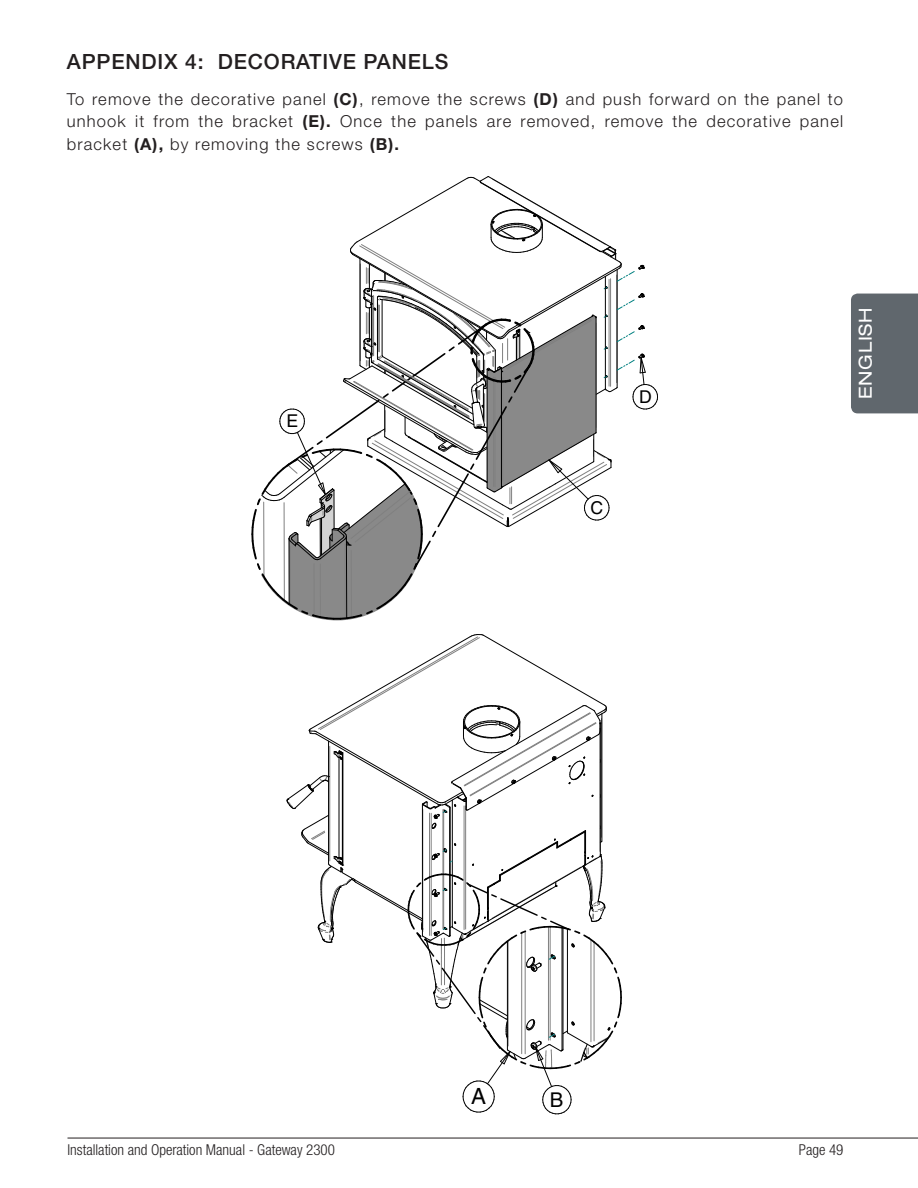
<style>
.page{position:relative;width:918px;height:1188px;background:#fff}
.page>*{position:absolute;margin:0;border:0;box-sizing:border-box;transform-origin:0 0}
.t1{font:22.35px "Helvetica LT Std";color:#000}
.t2{font:500 21px "Helvetica Neue LT Std";letter-spacing:.04em;color:#231f20}
.t3{font:20.4px "Helvetica LT Std";color:#000}
.t4{font:expanded 18px "Helvetica Neue LT Std";letter-spacing:.04em;color:#fff}
.t5{font:17.7px "Helvetica LT Std";color:#000}
.Standard_Espacé{font:300 16.5px/22.5px "Helvetica Neue LT Std";letter-spacing:.07em;color:#231f20;text-align:justify}
.t6{font:300 condensed 15px "Helvetica Neue LT Std";color:#231f20}
.s1{font-weight:700}
</style>
<div class="page">
<hr style="left:68px;top:1138px;width:850px;height:1px;background:#231f20">
<div style="left:851px;top:294px;width:67px;height:119px;background:#60676d"></div>
<svg style="left:251px;top:176px;width:407px;height:445px"></svg>
<svg style="left:287px;top:634px;width:335px;height:480px"></svg>
<p class="t2" style="left:67px;top:49px;width:29px">APPENDI</p>
<p class="t2" style="left:164px;top:49px;width:286px">X 4: DECORATIVE PANELS</p>
<p class="Standard_Espacé" style="left:67px;top:88px;width:778px">To remove the decorative panel <span class="s1">(C)</span>, remove the screws <span class="s1">(D)</span> and push forward on the panel to unhook it from the bracket <span class="s1">(E).</span> Once the panels are removed, remove the decorative panel bracket <span class="s1">(A),</span> by removing the screws <span class="s1">(B).</span></p>
<p class="t5" style="left:287px;top:411px;width:13px">E</p>
<p class="t5" style="left:639px;top:387px;width:14px">D</p>
<p class="t5" style="left:591px;top:498px;width:14px">C</p>
<p class="t4" style="left:854px;top:399px;width:93px;rotate:-90deg">ENGLISH</p>
<p class="t1" style="left:471px;top:1084px;width:16px">A</p>
<p class="t3" style="left:550px;top:1088px;width:15px">B</p>
<p class="t6" style="left:68px;top:1141px;width:269px">Installation and Operation Manual - Gateway 2300</p>
<p class="t6" style="left:799px;top:1141px;width:46px">Page 49</p>
</div>
